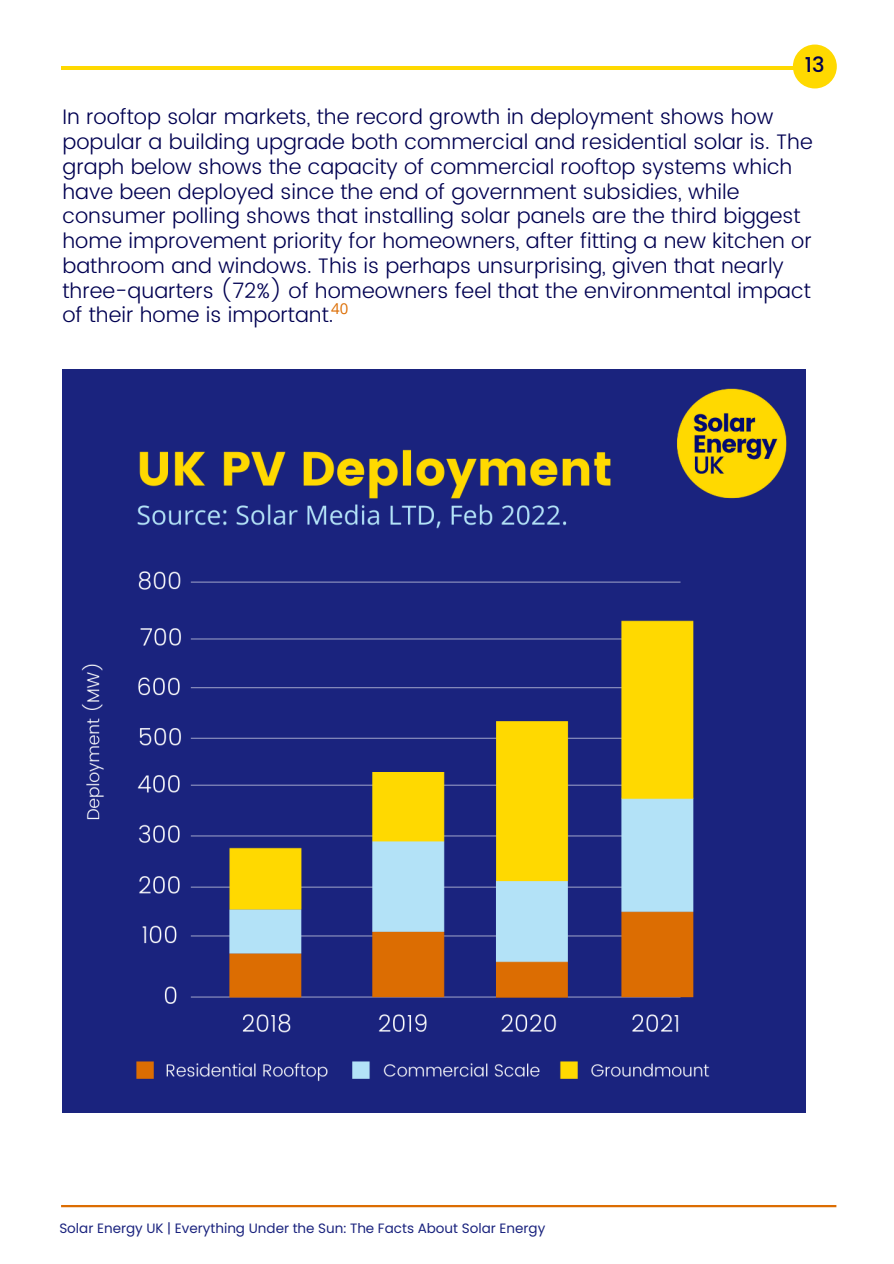
<style>
.page{position:relative;width:894px;height:1264px;background:#fff}
.page>*{position:absolute;margin:0;border:0;box-sizing:border-box;transform-origin:0 0}
.t1{font:300 21px/24.8px "Poppins";color:#000051}
.t2{font:500 21px "Poppins";color:#000051}
.t3{font:15px "Open Sans";color:#dc6d02}
.t4{font:13.5px "Poppins";color:#1a237e}
</style>
<div class="page">
<hr style="left:61px;top:66px;width:771px;height:4px;background:#ffd900">
<div style="left:792px;top:45px;width:44px;height:43px;background:#ffd900;border-radius:50%"></div>
<hr style="left:61px;top:1204px;width:775px;height:3px;background:#dc6d02">
<img style="left:62px;top:370px;width:742px;height:742px">
<p class="t2" style="left:804px;top:52px;width:21px">13</p>
<p class="t1" style="left:62px;top:104px;width:751px">In rooftop solar markets, the record growth in deployment shows how popular a building upgrade both commercial and residential solar is. The graph below shows the capacity of commercial rooftop systems which have been deployed since the end of government subsidies, while consumer polling shows that installing solar panels are the third biggest home improvement priority for homeowners, after fitting a new kitchen or bathroom and windows. This is perhaps unsurprising, given that nearly three-quarters (72%) of homeowners feel that the environmental impact of their home is important.</p>
<p class="t3" style="left:331px;top:298px;width:19px">40</p>
<p class="t4" style="left:59px;top:1219px;width:487px">Solar Energy UK | Everything Under the Sun: The Facts About Solar Energy</p>
</div>
